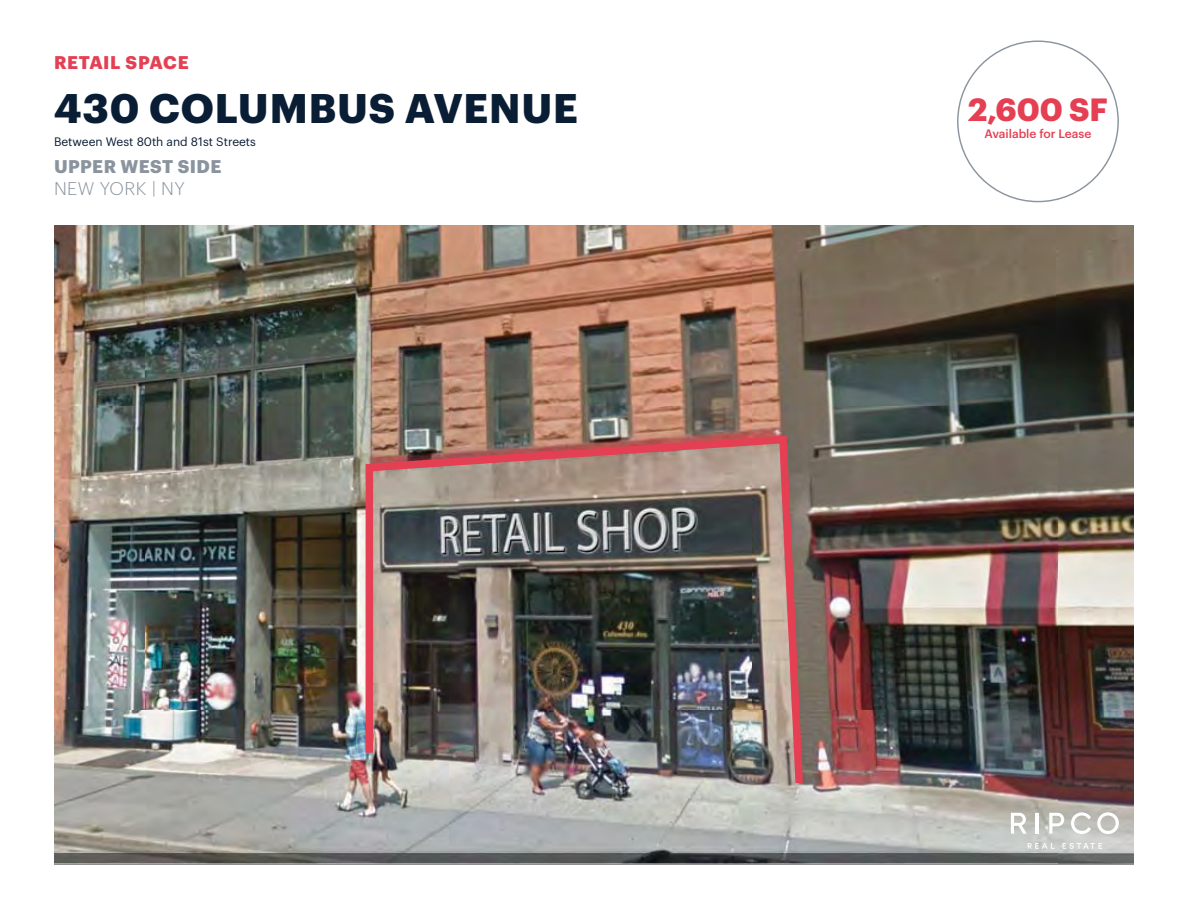
<style>
.page{position:relative;width:1188px;height:918px;background:#fff}
.page>*{position:absolute;margin:0;border:0;box-sizing:border-box;transform-origin:0 0}
.t1{font:700 40.5px "Graphik";letter-spacing:.02em;color:#091d34}
.t2{font:700 31.5px "Graphik";color:#e43f52}
.t3{font:700 18px "Graphik";letter-spacing:.025em;color:#8a949e}
.t4{font:700 18px "Graphik";letter-spacing:.035em;color:#e43f52}
.t5{font:300 18px "Graphik";letter-spacing:.02em;color:#8a949e}
.t6{font:12px "Graphik";color:#091d34}
.t7{font:500 12px "Graphik";color:#e43f52}
</style>
<div class="page">
<img style="left:54px;top:226px;width:1079px;height:637px">
<svg style="left:1028px;top:843px;width:26px;height:6px"></svg>
<svg style="left:1063px;top:843px;width:39px;height:6px"></svg>
<svg style="left:1011px;top:813px;width:16px;height:21px"></svg>
<hr style="left:1036px;top:813px;width:3px;height:21px;background:#fff">
<svg style="left:1071px;top:812px;width:20px;height:22px"></svg>
<svg style="left:1097px;top:812px;width:22px;height:22px"></svg>
<svg style="left:1049px;top:813px;width:15px;height:21px"></svg>
<img style="left:362px;top:432px;width:445px;height:359px">
<h3 class="t4" style="left:54px;top:48px;width:136px">RETAIL SPACE</h3>
<h1 class="t1" style="left:54px;top:77px;width:525px">430 COLUMBUS AVENUE</h1>
<p class="t6" style="left:54px;top:132px;width:204px">Between West 80th and 81st Streets</p>
<h3 class="t3" style="left:54px;top:152px;width:169px">UPPER WEST SIDE</h3>
<h3 class="t5" style="left:54px;top:176px;width:132px">NEW YORK | NY</h3>
<h2 class="t2" style="left:968px;top:85px;width:141px">2,600 SF</h2>
<p class="t7" style="left:984px;top:125px;width:109px">Available for Lease</p>
</div>
